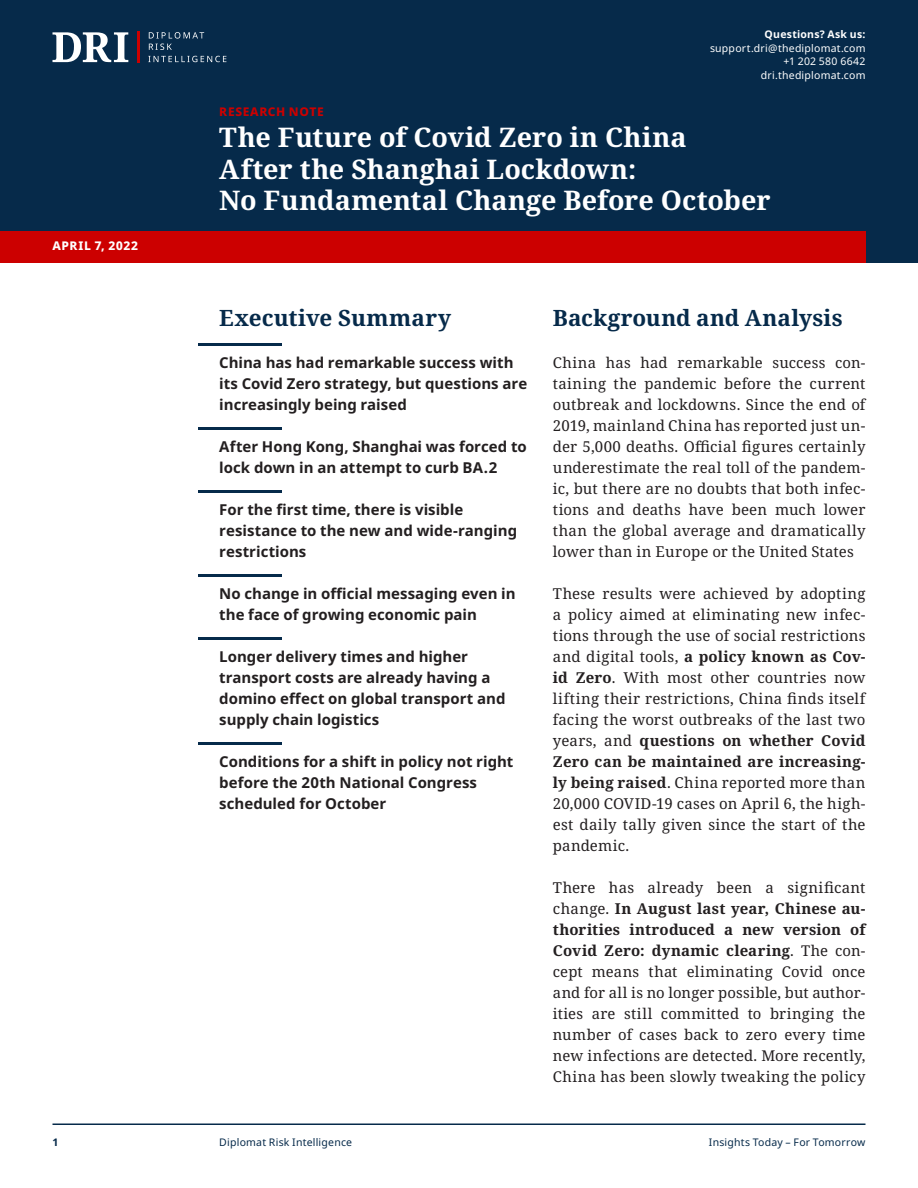
<style>
.page{position:relative;width:918px;height:1188px;background:#fff}
.page>*{position:absolute;margin:0;border:0;box-sizing:border-box;transform-origin:0 0}
.Cover_-_Title{font:700 27px/31.5px "Noto Serif";color:#fff}
.Summary{font:700 22.5px "Noto Serif";letter-spacing:.005em;color:#062a4a}
.t1{font:15px/21px "Noto Serif";letter-spacing:.015em;color:#231f20;text-align:justify}
.Summary-2{font:700 15px/21px "Noto Sans";color:#231f20}
.t2{font:700 15px/21px "Noto Serif";letter-spacing:.01em;color:#231f20;text-align:justify}
.t3{font:14.85px/21px "Noto Serif";letter-spacing:.01em;color:#231f20;text-align:justify}
.Cover_-_Kicker{font:800 12px "Noto Sans";letter-spacing:.05em;color:#c00}
.Cover_-_Date{font:800 12px "Noto Sans";letter-spacing:.05em;color:#fff}
.Cover_-_Address{font:10.5px/13.5px "Noto Sans";letter-spacing:.02em;color:#fff;text-align:right}
.t4{font:10.5px "Noto Sans";letter-spacing:.02em;color:#062a4a}
.t5{font:700 10.5px "Noto Sans";color:#062a4a}
.s1{font-weight:700}
.s2{font-size:14.85px}
.s3{font-weight:400}
.s4{font-weight:400;font-size:14.85px}
</style>
<div class="page">
<hr style="left:52px;top:1124px;width:814px;height:1px;background:#062a4a">
<div style="left:0;top:0;width:918px;height:262px;background:#062a4a"></div>
<div style="left:0;top:231px;width:866px;height:31px;background:#c00"></div>
<svg style="left:53px;top:32px;width:75px;height:30px"></svg>
<hr style="left:137px;top:32px;width:3px;height:31px;background:#c00">
<svg style="left:149px;top:32px;width:55px;height:18px"></svg>
<svg style="left:148px;top:56px;width:78px;height:6px"></svg>
<hr style="left:198px;top:344px;width:84px;height:2px;background:#062a4a">
<svg style="left:198px;top:742px;width:84px;height:3px"></svg>
<hr style="left:198px;top:428px;width:84px;height:2px;background:#062a4a">
<svg style="left:198px;top:490px;width:84px;height:3px"></svg>
<svg style="left:198px;top:574px;width:84px;height:3px"></svg>
<hr style="left:198px;top:638px;width:84px;height:2px;background:#062a4a">
<p class="Cover_-_Kicker" style="left:219px;top:103px;width:106px">RESEARCH NOTE</p>
<p class="Cover_-_Address" style="left:710px;top:28px;width:157px"><span class="s1">Questions? Ask us: </span>support.dri@thediplomat.com +1 202 580 6642 dri.thediplomat.com</p>
<p class="Cover_-_Date" style="left:52px;top:237px;width:87px">APRIL 7, 2022</p>
<p class="Cover_-_Title" style="left:219px;top:122px;width:553px">The Future of Covid Zero in China<br>After the Shanghai Lockdown:<br>No Fundamental Change Before October</p>
<h2 class="Summary" style="left:219px;top:302px;width:233px">Executive Summary</h2>
<p class="Summary-2" style="left:219px;top:352px;width:309px">China has had remarkable success with its Covid Zero strategy, but questions are increasingly being raised</p>
<p class="Summary-2" style="left:219px;top:436px;width:309px">After Hong Kong, Shanghai was forced to lock down in an attempt to curb BA.2</p>
<p class="Summary-2" style="left:219px;top:499px;width:299px">For the first time, there is visible resistance to the new and wide-ranging restrictions</p>
<p class="Summary-2" style="left:219px;top:583px;width:298px">No change in official messaging even in the face of growing economic pain</p>
<p class="Summary-2" style="left:219px;top:646px;width:288px">Longer delivery times and higher transport costs are already having a domino effect on global transport and supply chain logistics</p>
<p class="Summary-2" style="left:219px;top:751px;width:296px">Conditions for a shift in policy not right before the 20th National Congress scheduled for October</p>
<p class="Summary" style="left:553px;top:302px;width:291px">Background and Analysis</p>
<p class="t3" style="left:553px;top:352px;width:314px">China has had remarkable success con-</p>
<p class="t1" style="left:553px;top:373px;width:314px"><span class="s2">taining th</span>e pandemic before the current outbreak and lockdowns. Since the end of 2019, mainland China has reported just un&shy;der 5,000 deaths. Official figures certainly underestimate the real toll of the pandem&shy;ic, but there are no doubts that both infec&shy;tions and deaths have been much lower than the global average and dramatically lower than in Europe or the United States</p>
<p class="t1" style="left:553px;top:583px;width:314px">These results were achieved by adopting a policy aimed at eliminating new infec&shy;tions through the use of social restrictions and digital tools, <span class="s1">a policy known as Cov&shy;id Zero</span>. With most other countries now lifting their restrictions, China finds itself facing the worst outbreaks of the last two years, and <span class="s1">questions on whether Covid Zero can be maintained are increasing&shy;ly being raised</span>. China reported more than 20,000 COVID-19 cases on April 6, the high&shy;est daily tally given since the start of the pandemic.</p>
<p class="t2" style="left:553px;top:877px;width:314px"><span class="s3">There has already been a significant change.</span> In August last year, Chinese au&shy;thorities introduced a new version of Covid Zero: dynamic clea<span class="s2">ring</span><span class="s4">. The con-</span></p>
<p class="t3" style="left:553px;top:961px;width:314px">cept means that eliminating Covid once and for all is no longer possible, but author&shy;ities are still committed to bringing the number of cases back to zero every time new infections are detected. More recently, China has been slowly tweaking the policy</p>
<p class="t5" style="left:52px;top:1134px;width:8px">1</p>
<p class="t4" style="left:219px;top:1134px;width:134px">Diplomat Risk Intelligence</p>
<p class="t4" style="left:709px;top:1134px;width:158px">Insights Today – For Tomorrow</p>
</div>
